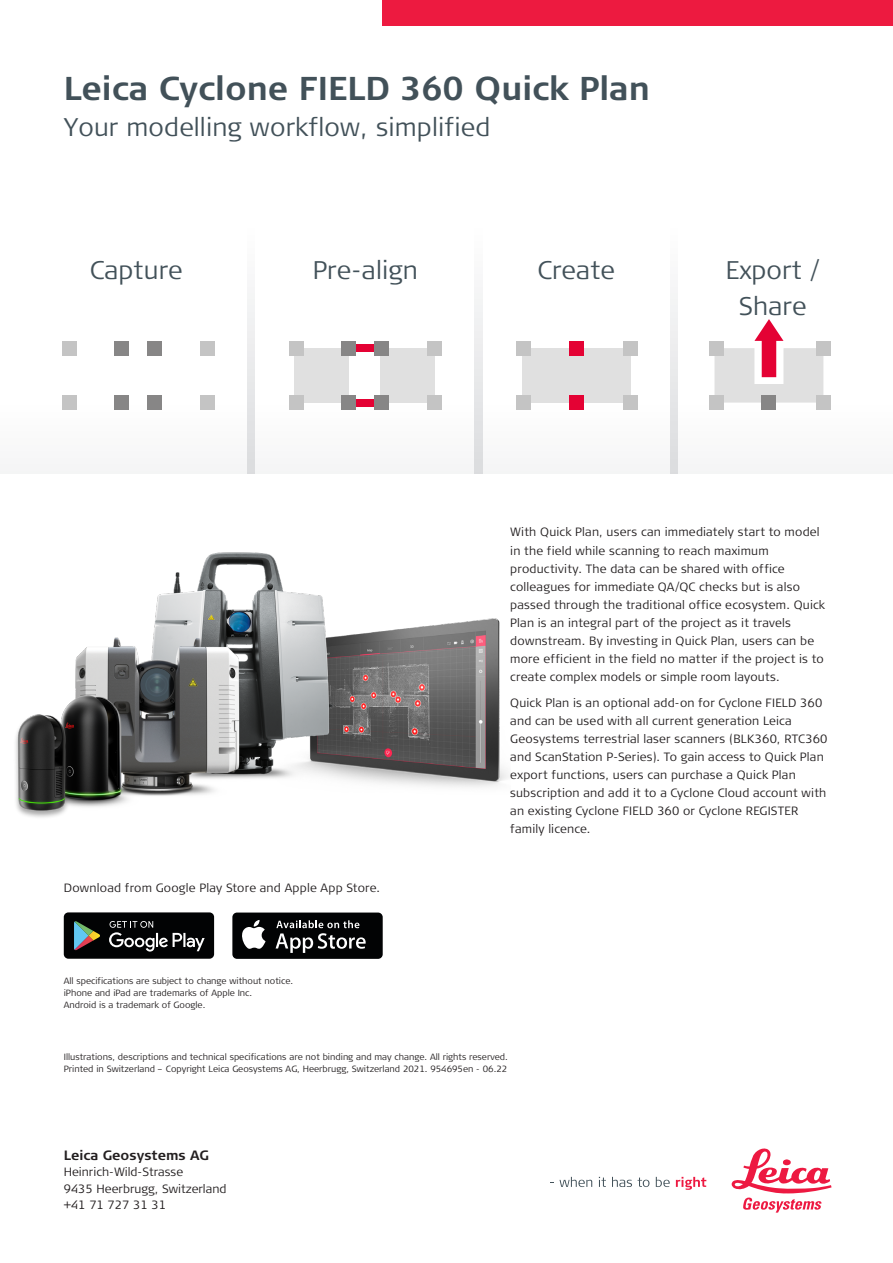
<style>
.page{position:relative;width:893px;height:1263px;background:#fff}
.page>*{position:absolute;margin:0;border:0;box-sizing:border-box;transform-origin:0 0}
.t1{font:700 33px "Signa Column";color:#425159}
.t2{font:300 25.5px/36px "Signa Column";letter-spacing:.005em;color:#425159;text-align:center}
.t3{font:700 13.5px "Signa Column";color:#231f20}
._02_Bullet_Points_Si{font:300 12px/18px "Signa Column";letter-spacing:.015em;color:#231f20}
._03_Legal_Text_Signa{font:300 9px/12px "Signa Column";color:#231f20}
</style>
<div class="page">
<div style="left:383px;top:0;width:510px;height:26px;background:#ed1a40"></div>
<svg style="left:559px;top:1177px;width:33px;height:10px"></svg>
<svg style="left:599px;top:1177px;width:7px;height:10px"></svg>
<svg style="left:612px;top:1177px;width:37px;height:10px"></svg>
<svg style="left:656px;top:1177px;width:14px;height:10px"></svg>
<svg style="left:676px;top:1177px;width:30px;height:13px"></svg>
<svg style="left:732px;top:1148px;width:99px;height:64px"></svg>
<div style="left:64px;top:912px;width:150px;height:46px;background:#020304;border-radius:5px"></div>
<svg style="left:74px;top:921px;width:26px;height:29px"></svg>
<svg style="left:109px;top:921px;width:96px;height:30px"></svg>
<div style="left:232px;top:912px;width:151px;height:46px;background:#020304;border-radius:5px"></div>
<svg style="left:242px;top:920px;width:24px;height:29px"></svg>
<svg style="left:276px;top:920px;width:90px;height:33px"></svg>
<img style="left:15px;top:552px;width:494px;height:266px">
<div style="left:294px;top:348px;width:55px;height:55px;background:#e0e0e0"></div>
<div style="left:289px;top:341px;width:15px;height:14px;background:#c4c4c4"></div>
<div style="left:342px;top:341px;width:14px;height:14px;background:#878686"></div>
<div style="left:356px;top:344px;width:18px;height:8px;background:#e40234"></div>
<div style="left:356px;top:399px;width:18px;height:7px;background:#e40234"></div>
<div style="left:289px;top:395px;width:15px;height:15px;background:#c4c4c4"></div>
<div style="left:342px;top:395px;width:14px;height:15px;background:#878686"></div>
<div style="left:380px;top:348px;width:54px;height:55px;background:#e0e0e0"></div>
<div style="left:374px;top:341px;width:15px;height:14px;background:#878686"></div>
<div style="left:427px;top:341px;width:14px;height:14px;background:#c4c4c4"></div>
<div style="left:374px;top:395px;width:15px;height:15px;background:#878686"></div>
<div style="left:427px;top:395px;width:14px;height:15px;background:#c4c4c4"></div>
<div style="left:62px;top:341px;width:14px;height:14px;background:#c4c4c4"></div>
<div style="left:115px;top:341px;width:14px;height:14px;background:#878686"></div>
<div style="left:62px;top:395px;width:14px;height:15px;background:#c4c4c4"></div>
<div style="left:115px;top:395px;width:14px;height:15px;background:#878686"></div>
<div style="left:147px;top:341px;width:15px;height:14px;background:#878686"></div>
<div style="left:200px;top:341px;width:14px;height:14px;background:#c4c4c4"></div>
<div style="left:147px;top:395px;width:15px;height:15px;background:#878686"></div>
<div style="left:200px;top:395px;width:14px;height:15px;background:#c4c4c4"></div>
<div style="left:576px;top:348px;width:55px;height:55px;background:#e0e0e0"></div>
<div style="left:624px;top:341px;width:14px;height:14px;background:#c4c4c4"></div>
<div style="left:624px;top:395px;width:14px;height:15px;background:#c4c4c4"></div>
<div style="left:522px;top:348px;width:54px;height:55px;background:#e0e0e0"></div>
<div style="left:516px;top:341px;width:15px;height:14px;background:#c4c4c4"></div>
<div style="left:569px;top:341px;width:15px;height:14px;background:#e40234"></div>
<div style="left:516px;top:395px;width:15px;height:15px;background:#c4c4c4"></div>
<div style="left:569px;top:395px;width:15px;height:15px;background:#e40234"></div>
<div style="left:816px;top:341px;width:15px;height:14px;background:#c4c4c4"></div>
<div style="left:816px;top:395px;width:15px;height:15px;background:#c4c4c4"></div>
<div style="left:709px;top:341px;width:15px;height:14px;background:#c4c4c4"></div>
<svg style="left:714px;top:319px;width:109px;height:84px"></svg>
<div style="left:709px;top:395px;width:15px;height:15px;background:#c4c4c4"></div>
<div style="left:762px;top:395px;width:14px;height:15px;background:#878686"></div>
<svg style="left:247px;top:293px;width:8px;height:180px"></svg>
<svg style="left:475px;top:293px;width:7px;height:180px"></svg>
<svg style="left:670px;top:293px;width:7px;height:180px"></svg>
<p class="t1" style="left:64px;top:68px;width:588px">Leica Cyclone FIELD 360 Quick Plan</p>
<p class="t2" style="left:64px;top:110px;width:428px">Your modelling workflow, simplified</p>
<p class="t2" style="left:90px;top:252px;width:94px">Capture</p>
<p class="t2" style="left:313px;top:252px;width:106px">Pre-align</p>
<p class="t2" style="left:537px;top:252px;width:79px">Create</p>
<p class="t2" style="left:726px;top:252px;width:95px">Export /<br>Share</p>
<p class="_02_Bullet_Points_Si" style="left:64px;top:879px;width:318px">Download from Google Play Store and Apple App Store.</p>
<p class="_03_Legal_Text_Signa" style="left:64px;top:975px;width:231px">All specifications are subject to change without notice. iPhone and iPad are trademarks of Apple Inc.</p>
<p class="_03_Legal_Text_Signa" style="left:64px;top:999px;width:143px">Android is a trademark of Google.</p>
<p class="_02_Bullet_Points_Si" style="left:510px;top:523px;width:316px">With Quick Plan, users can immediately start to model in the field while scanning to reach maximum productivity. The data can be shared with office colleagues for immediate QA/QC checks but is also passed through the traditional office ecosystem. Quick Plan is an integral part of the project as it travels downstream. By investing in Quick Plan, users can be more efficient in the field no matter if the project is to create complex models or simple room layouts.</p>
<p class="_02_Bullet_Points_Si" style="left:510px;top:694px;width:319px">Quick Plan is an optional add-on for Cyclone FIELD 360 and can be used with all current generation Leica Geosystems terrestrial laser scanners (BLK360, RTC360 and ScanStation P-Series). To gain access to Quick Plan export functions, users can purchase a Quick Plan subscription and add it to a Cyclone Cloud account with an existing Cyclone FIELD 360 or Cyclone REGISTER family licence.</p>
<p class="_03_Legal_Text_Signa" style="left:64px;top:1051px;width:446px">Illustrations, descriptions and technical specifications are not binding and may change. All rights reserved.<br>Printed in Switzerland – Copyright Leica Geosystems AG, Heerbrugg, Switzerland 2021. 954695en - 06.22</p>
<p class="t3" style="left:64px;top:1146px;width:147px">Leica Geosystems AG</p>
<p class="_02_Bullet_Points_Si" style="left:64px;top:1163px;width:121px">Heinrich-Wild-Strasse</p>
<p class="_02_Bullet_Points_Si" style="left:64px;top:1179px;width:164px">9435 Heerbrugg, Switzerland</p>
<p class="_02_Bullet_Points_Si" style="left:64px;top:1196px;width:104px">+41 71 727 31 31</p>
</div>
